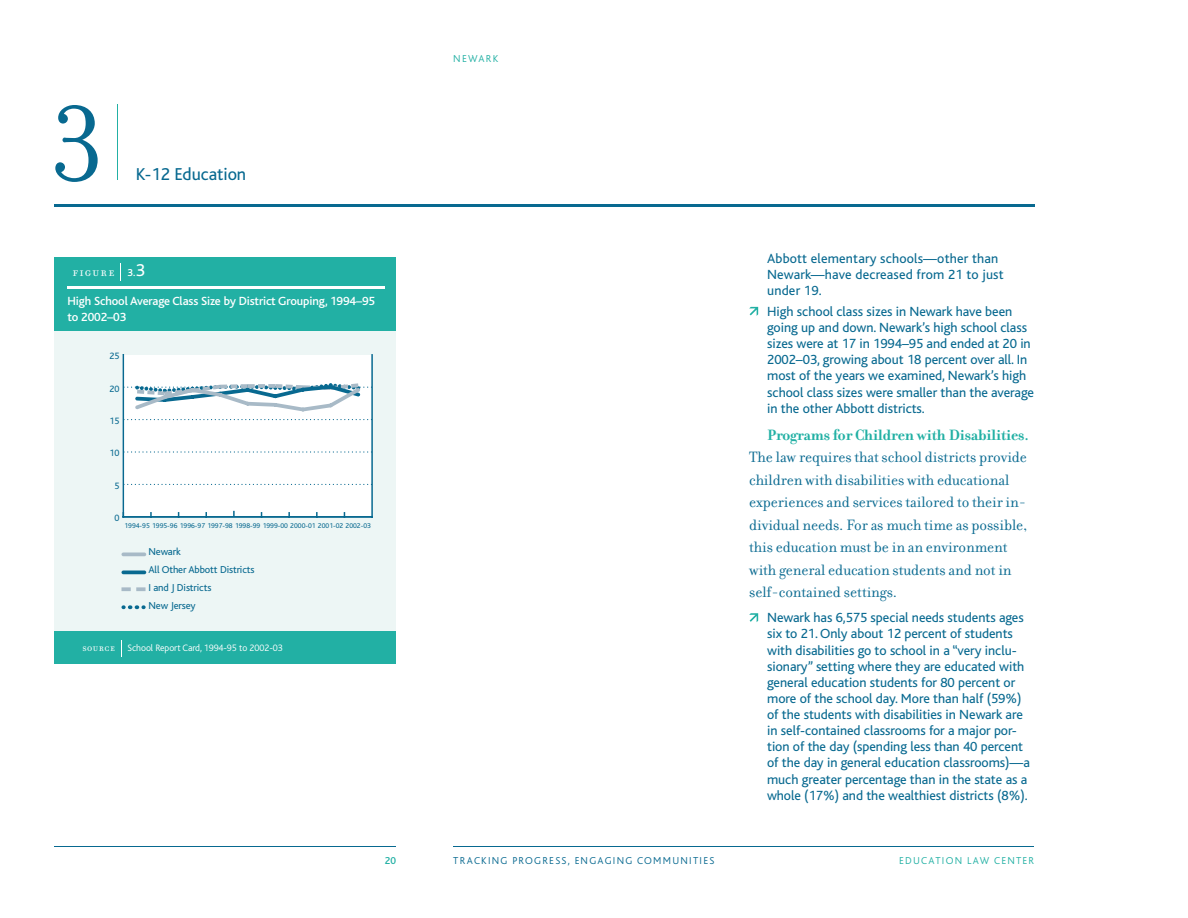
<style>
.page{position:relative;width:1188px;height:918px;background:#fff}
.page>*{position:absolute;margin:0;border:0;box-sizing:border-box;transform-origin:0 0}
.t1{font:114px "Filosofia Fractions";color:#086990}
.t2{font:18px "Bliss";letter-spacing:-.005em;color:#086990}
.t3{font:16.2px/22.5px "Filosofia";letter-spacing:-.005em;color:#086990}
.t4{font:700 16.2px "Filosofia";letter-spacing:-.005em;color:#22b0a4}
.t5{font:13.8px/16px "Bliss";letter-spacing:-.005em;color:#086990}
.t6{font:13.8px "Filosofia Small Caps";letter-spacing:.095em;color:#fff}
.t7{font:500 12.3px/16.5px "Bliss";letter-spacing:-.01em;color:#fff}
.t8{font:11.25px "Filosofia Small Caps";letter-spacing:.05em;color:#fff}
.t9{font:10.5px/18px "Bliss";letter-spacing:-.01em;color:#086990}
.t10{font:300 10.5px "Bliss";letter-spacing:.12em;color:#086990}
.t11{font:300 10.5px "Bliss";letter-spacing:.115em;color:#22b0a4}
.t12{font:500 10.5px "Bliss";color:#22b0a4}
.t13{font:300 9.75px "Bliss";letter-spacing:-.01em;color:#fff}
.t14{font:9.6px "Bliss";color:#086990}
.t15{font:7.2px "Bliss";color:#086990}
.s1{font-family:"Bliss";font-weight:500;font-size:10.5px}
.s2{font-family:"Bliss";font-size:18px}
</style>
<div class="page">
<hr style="left:54px;top:204px;width:980px;height:3px;background:#086990">
<hr style="left:453px;top:846px;width:581px;height:1px;background:#086990">
<hr style="left:54px;top:846px;width:342px;height:1px;background:#086990">
<hr style="left:117px;top:105px;width:1px;height:75px;background:#22b0a4">
<svg style="left:749px;top:307px;width:9px;height:9px"></svg>
<svg style="left:749px;top:613px;width:9px;height:9px"></svg>
<div style="left:54px;top:321px;width:342px;height:336px;background:#edf6f5"></div>
<div style="left:123px;top:355px;width:249px;height:161px;background:#fff"></div>
<div style="left:54px;top:631px;width:342px;height:33px;background:#22b0a4"></div>
<svg style="left:121px;top:640px;width:1px;height:16px"></svg>
<div style="left:54px;top:257px;width:342px;height:73px;background:#22b0a4"></div>
<hr style="left:68px;top:286px;width:317px;height:2px;background:#fff">
<hr style="left:121px;top:553px;width:25px;height:3px;background:#a8bac7;border-radius:2px">
<hr style="left:121px;top:571px;width:25px;height:3px;background:#086990;border-radius:2px">
<svg style="left:121px;top:587px;width:10px;height:4px"></svg>
<svg style="left:136px;top:587px;width:10px;height:4px"></svg>
<svg style="left:121px;top:605px;width:25px;height:4px"></svg>
<hr style="left:371px;top:354px;width:2px;height:164px;background:#086990">
<hr style="left:123px;top:354px;width:1px;height:164px;background:#086990">
<hr style="left:123px;top:516px;width:250px;height:2px;background:#086990">
<svg style="left:124px;top:484px;width:247px;height:1px"></svg>
<svg style="left:124px;top:451px;width:248px;height:2px"></svg>
<svg style="left:124px;top:419px;width:247px;height:1px"></svg>
<svg style="left:124px;top:383px;width:248px;height:29px"></svg>
<h1 class="t1" style="left:51px;top:83px;width:57px">3</h1>
<h2 class="t2" style="left:136px;top:165px;width:112px">K-12 Education</h2>
<p class="t6" style="left:73px;top:265px;width:74px">figure <span class="s1">3.</span><span class="s2">3</span></p>
<p class="t7" style="left:68px;top:293px;width:309px">High School Average Class Size by District Grouping, 1994–95 to 2002–03</p>
<p class="t14" style="left:109px;top:351px;width:12px">25</p>
<p class="t14" style="left:109px;top:383px;width:12px">20</p>
<p class="t14" style="left:109px;top:416px;width:12px">15</p>
<p class="t14" style="left:109px;top:448px;width:12px">10</p>
<p class="t14" style="left:114px;top:481px;width:7px">5</p>
<p class="t14" style="left:114px;top:513px;width:7px">0</p>
<p class="t15" style="left:124px;top:522px;width:248px">1994-95 1995-96 1996-97 1997-98 1998-99 1999-00 2000-01 2001-02 2002-03</p>
<p class="t9" style="left:148px;top:543px;width:108px">Newark<br>All Other Abbott Districts<br>I and J Districts<br>New Jersey</p>
<p class="t8" style="left:82px;top:641px;width:34px">source</p>
<p class="t13" style="left:128px;top:643px;width:157px">School Report Card, 1994-95 to 2002-03</p>
<p class="t11" style="left:453px;top:53px;width:47px">NEWARK</p>
<p class="t12" style="left:385px;top:855px;width:13px">20</p>
<p class="t10" style="left:453px;top:855px;width:263px">TRACKING PROGRESS, ENGAGING COMMUNITIES</p>
<p class="t5" style="left:767px;top:251px;width:238px">Abbott elementary schools—other than<br>Newark—have decreased from 21 to just under 19.</p>
<p class="t5" style="left:767px;top:304px;width:268px">High school class sizes in Newark have been going up and down. Newark’s high school class sizes were at 17 in 1994–95 and ended at 20 in 2002–03, growing about 18 percent over all. In most of the years we examined, Newark’s high school class sizes were smaller than the average in the other Abbott districts.</p>
<p class="t4" style="left:767px;top:425px;width:263px">Programs for Children with Disabilities.</p>
<p class="t3" style="left:749px;top:446px;width:280px">The law requires that school districts provide children with disabilities with educational experiences and services tailored to their in&shy;dividual needs. For as much time as possible, this education must be in an environment with general education students and not in self-contained settings.</p>
<p class="t5" style="left:767px;top:610px;width:264px">Newark has 6,575 special needs students ages six to 21. Only about 12 percent of students with disabilities go to school in a “very inclu&shy;sionary” setting where they are educated with general education students for 80 percent or more of the school day. More than half (59%) of the students with disabilities in Newark are in self-contained classrooms for a major por&shy;tion of the day (spending less than 40 percent of the day in general education classrooms)—a much greater percentage than in the state as a whole (17%) and the wealthiest districts (8%).</p>
<p class="t11" style="left:899px;top:855px;width:136px">EDUCATION LAW CENTER</p>
</div>
